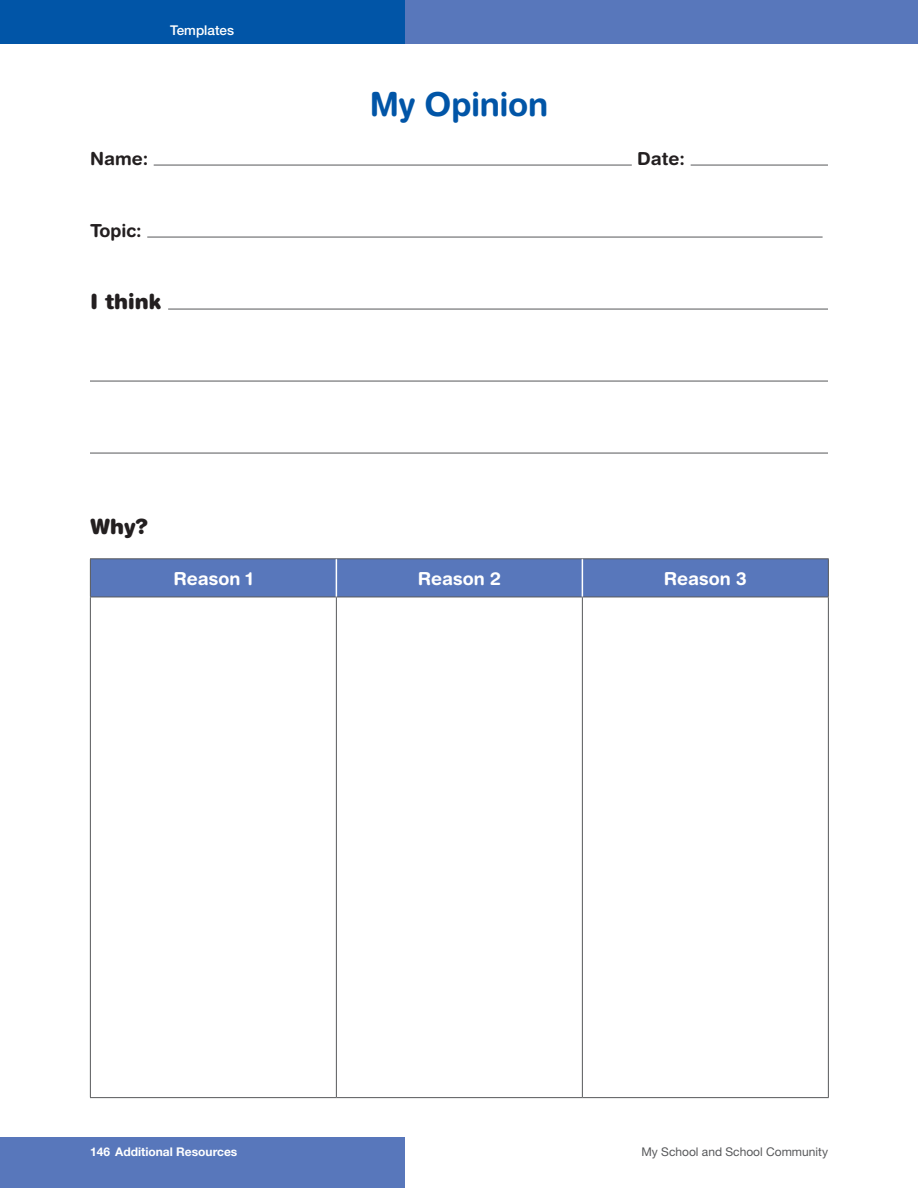
<style>
.page{position:relative;width:918px;height:1188px;background:#fff}
.page>*{position:absolute;margin:0;border:0;box-sizing:border-box;transform-origin:0 0}
.worksheet_head_round{font:700 33px "Helvetica Rounded";letter-spacing:-.015em;color:#0155a7}
.subhead_bold_14_15_b{font:900 21px "Helvetica Rounded";color:#231f20}
.title_bar_text_cente{font:700 18px "Helvetica Rounded";color:#fff}
.worksheet_name_date{font:700 18px "Helvetica Rounded";color:#231f20}
.special_page_header{font:500 13.5px "Helvetica Neue LT Std";color:#fff}
.t1{font:700 12px "Helvetica Neue LT Std";color:#fff}
.t2{font:12px "Helvetica Neue LT Std";color:#57585a}
</style>
<div class="page">
<div style="left:0;top:1138px;width:405px;height:50px;background:#5877bb"></div>
<div style="left:405px;top:0;width:513px;height:43px;background:#5877bb"></div>
<div style="left:0;top:0;width:405px;height:43px;background:#0155a7"></div>
<hr style="left:154px;top:165px;width:478px;height:1px;background:#57585a">
<hr style="left:691px;top:165px;width:137px;height:1px;background:#57585a">
<hr style="left:147px;top:237px;width:676px;height:1px;background:#57585a">
<hr style="left:168px;top:309px;width:660px;height:1px;background:#57585a">
<hr style="left:90px;top:381px;width:738px;height:1px;background:#57585a">
<hr style="left:90px;top:453px;width:738px;height:1px;background:#57585a">
<div style="left:91px;top:559px;width:737px;height:38px;background:#5877bb"></div>
<hr style="left:90px;top:597px;width:1px;height:500px;background:#57585a">
<hr style="left:336px;top:597px;width:1px;height:500px;background:#57585a">
<hr style="left:582px;top:597px;width:1px;height:500px;background:#57585a">
<hr style="left:828px;top:597px;width:1px;height:500px;background:#57585a">
<hr style="left:90px;top:1097px;width:246px;height:1px;background:#57585a">
<hr style="left:336px;top:1097px;width:246px;height:1px;background:#57585a">
<hr style="left:582px;top:1097px;width:247px;height:1px;background:#57585a">
<hr style="left:90px;top:558px;width:246px;height:1px;background:#57585a">
<hr style="left:90px;top:559px;width:1px;height:38px;background:#57585a">
<hr style="left:582px;top:558px;width:247px;height:1px;background:#57585a">
<hr style="left:828px;top:559px;width:1px;height:38px;background:#57585a">
<hr style="left:90px;top:597px;width:246px;height:1px;background:#57585a">
<hr style="left:582px;top:597px;width:247px;height:1px;background:#57585a">
<hr style="left:336px;top:558px;width:246px;height:1px;background:#57585a">
<hr style="left:336px;top:597px;width:246px;height:1px;background:#57585a">
<hr style="left:336px;top:559px;width:1px;height:38px;background:#fff">
<hr style="left:582px;top:559px;width:1px;height:38px;background:#fff">
<p class="special_page_header" style="left:170px;top:22px;width:65px">Templates</p>
<p class="worksheet_head_round" style="left:370px;top:84px;width:180px">My Opinion</p>
<p class="worksheet_name_date" style="left:90px;top:148px;width:60px">Name:</p>
<p class="worksheet_name_date" style="left:637px;top:148px;width:49px">Date:</p>
<p class="worksheet_name_date" style="left:90px;top:220px;width:53px">Topic:</p>
<p class="subhead_bold_14_15_b" style="left:90px;top:288px;width:73px">I think</p>
<p class="subhead_bold_14_15_b" style="left:90px;top:513px;width:60px">Why?</p>
<p class="title_bar_text_cente" style="left:173px;top:568px;width:81px">Reason 1</p>
<p class="title_bar_text_cente" style="left:418px;top:568px;width:85px">Reason 2</p>
<p class="title_bar_text_cente" style="left:664px;top:568px;width:85px">Reason 3</p>
<p class="t1" style="left:115px;top:1144px;width:124px">Additional Resources</p>
<p class="t2" style="left:641px;top:1145px;width:188px">My School and School Community</p>
<p class="t1" style="left:90px;top:1144px;width:170px">146 The Planning Framework</p>
</div>
